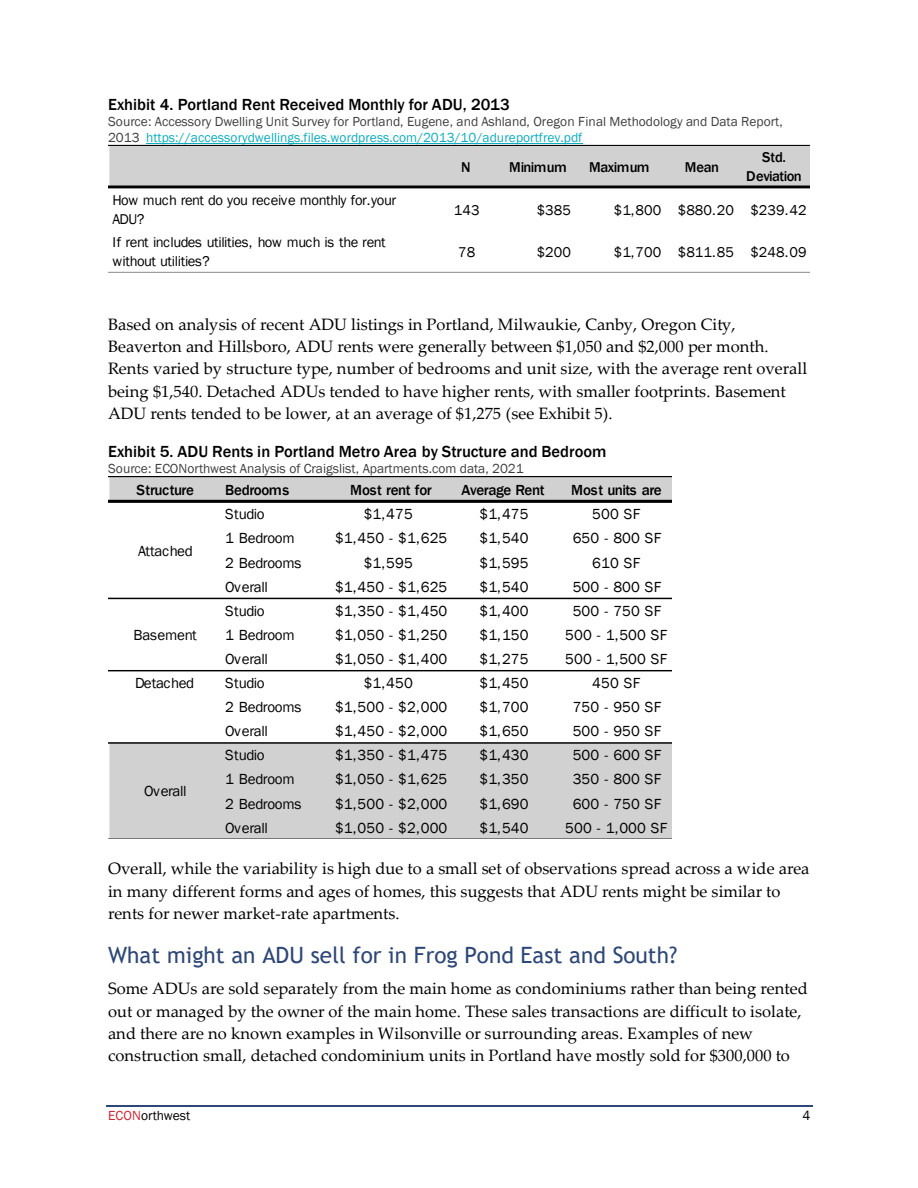
<style>
.page{position:relative;width:918px;height:1188px;background:#fff}
.page>*{position:absolute;margin:0;border:0;box-sizing:border-box;transform-origin:0 0}
.t1{font:22.5px "Trebuchet MS";color:#2d4778}
.t2{font:16.5px/22.2px "Palatino Linotype";color:#000}
.t3{font:500 16.5px "Franklin Gothic";color:#000}
.t4{font:15px "Franklin Gothic";letter-spacing:.005em;color:#000}
.t5{font:15px "Franklin Gothic";letter-spacing:-.015em;color:#000}
.t6{font:500 15px "Franklin Gothic";letter-spacing:-.03em;color:#000}
.t7{font:15px "Franklin Gothic";letter-spacing:-.025em;color:#000}
.t8{font:14.55px/19px "Franklin Gothic";letter-spacing:-.02em;color:#000}
.t9{font:14.55px "Franklin Gothic";letter-spacing:.005em;color:#000}
.t10{font:500 14.55px/19px "Franklin Gothic";letter-spacing:-.04em;color:#000;text-align:center}
.t11{font:13.5px/15.3px "Franklin Gothic";color:#404040}
.t12{font:13.5px "Franklin Gothic";letter-spacing:.005em;color:#000}
.s1{color:#0daec1}
.s2{color:#d02432}
</style>
<div class="page">
<hr style="left:106px;top:1105px;width:707px;height:2px;background:#2d4778">
<hr style="left:146px;top:143px;width:437px;height:1px;background:#0daec1">
<svg style="left:108px;top:145px;width:702px;height:43px;background:#c0c0c0"></svg>
<svg style="left:108px;top:272px;width:702px;height:1px"></svg>
<div style="left:109px;top:744px;width:563px;height:95px;background:#d1d1d1"></div>
<svg style="left:108px;top:476px;width:564px;height:27px;background:#b0b0b0"></svg>
<svg style="left:108px;top:598px;width:564px;height:1px"></svg>
<svg style="left:108px;top:670px;width:564px;height:1px"></svg>
<svg style="left:108px;top:742px;width:564px;height:2px"></svg>
<p class="t3" style="left:108px;top:95px;width:403px">Exhibit 4. Portland Rent Received Monthly for ADU, 2013</p>
<p class="t11" style="left:108px;top:114px;width:676px">Source: Accessory Dwelling Unit Survey for Portland, Eugene, and Ashland, Oregon Final Methodology and Data Report,<br>2013 <span class="s1">https://accessorydwellings.files.wordpress.com/2013/10/adureportfrev.pdf</span></p>
<p class="t10" style="left:461px;top:158px;width:11px">N</p>
<p class="t10" style="left:509px;top:158px;width:59px">Minimum</p>
<p class="t10" style="left:589px;top:158px;width:62px">Maximum</p>
<p class="t10" style="left:685px;top:158px;width:36px">Mean</p>
<p class="t10" style="left:746px;top:147px;width:57px">Std.<br>Deviation</p>
<p class="t8" style="left:112px;top:190px;width:285px">How much rent do you receive monthly for.your<br>ADU?</p>
<p class="t8" style="left:454px;top:200px;width:27px">143</p>
<p class="t8" style="left:537px;top:200px;width:36px">$385</p>
<p class="t9" style="left:614px;top:202px;width:194px">$1,800 $880.20 $239.42</p>
<p class="t8" style="left:112px;top:232px;width:275px">If rent includes utilities, how much is the rent without utilities?</p>
<p class="t8" style="left:458px;top:242px;width:19px">78</p>
<p class="t8" style="left:537px;top:242px;width:36px">$200</p>
<p class="t9" style="left:614px;top:244px;width:194px">$1,700 $811.85 $248.09</p>
<p class="t2" style="left:108px;top:315px;width:701px">Based on analysis of recent ADU listings in Portland, Milwaukie, Canby, Oregon City, Beaverton and Hillsboro, ADU rents were generally between $1,050 and $2,000 per month.<br>Rents varied by structure type, number of bedrooms and unit size, with the average rent overall being $1,540. Detached ADUs tended to have higher rents, with smaller footprints. Basement ADU rents tended to be lower, at an average of $1,275 (see Exhibit 5).</p>
<p class="t3" style="left:108px;top:442px;width:500px">Exhibit 5. ADU Rents in Portland Metro Area by Structure and Bedroom</p>
<p class="t11" style="left:108px;top:460px;width:417px">Source: ECONorthwest Analysis of Craigslist, Apartments.com data, 2021</p>
<p class="t6" style="left:137px;top:482px;width:59px">Structure</p>
<p class="t6" style="left:225px;top:482px;width:66px">Bedrooms</p>
<p class="t6" style="left:350px;top:482px;width:83px">Most rent for</p>
<p class="t6" style="left:461px;top:482px;width:85px">Average Rent</p>
<p class="t6" style="left:571px;top:482px;width:92px">Most units are</p>
<p class="t4" style="left:225px;top:506px;width:41px">Studio</p>
<p class="t4" style="left:364px;top:506px;width:51px">$1,475</p>
<p class="t4" style="left:479px;top:506px;width:51px">$1,475</p>
<p class="t4" style="left:592px;top:506px;width:50px">500 SF</p>
<p class="t5" style="left:225px;top:530px;width:71px">1 Bedroom</p>
<p class="t4" style="left:335px;top:530px;width:114px">$1,450 - $1,625</p>
<p class="t4" style="left:479px;top:530px;width:51px">$1,540</p>
<p class="t4" style="left:573px;top:530px;width:90px">650 - 800 SF</p>
<p class="t5" style="left:225px;top:554px;width:78px">2 Bedrooms</p>
<p class="t4" style="left:364px;top:554px;width:51px">$1,595</p>
<p class="t4" style="left:479px;top:554px;width:51px">$1,595</p>
<p class="t4" style="left:592px;top:554px;width:50px">610 SF</p>
<p class="t7" style="left:225px;top:578px;width:44px">Overall</p>
<p class="t4" style="left:335px;top:578px;width:114px">$1,450 - $1,625</p>
<p class="t4" style="left:479px;top:578px;width:51px">$1,540</p>
<p class="t4" style="left:573px;top:578px;width:90px">500 - 800 SF</p>
<p class="t4" style="left:225px;top:602px;width:41px">Studio</p>
<p class="t4" style="left:335px;top:602px;width:114px">$1,350 - $1,450</p>
<p class="t4" style="left:479px;top:602px;width:51px">$1,400</p>
<p class="t4" style="left:573px;top:602px;width:90px">500 - 750 SF</p>
<p class="t5" style="left:225px;top:626px;width:71px">1 Bedroom</p>
<p class="t4" style="left:335px;top:626px;width:114px">$1,050 - $1,250</p>
<p class="t4" style="left:479px;top:626px;width:51px">$1,150</p>
<p class="t4" style="left:565px;top:626px;width:104px">500 - 1,500 SF</p>
<p class="t7" style="left:225px;top:650px;width:44px">Overall</p>
<p class="t4" style="left:335px;top:650px;width:114px">$1,050 - $1,400</p>
<p class="t4" style="left:479px;top:650px;width:51px">$1,275</p>
<p class="t4" style="left:565px;top:650px;width:104px">500 - 1,500 SF</p>
<p class="t7" style="left:135px;top:674px;width:61px">Detached</p>
<p class="t4" style="left:225px;top:674px;width:41px">Studio</p>
<p class="t4" style="left:364px;top:674px;width:51px">$1,450</p>
<p class="t4" style="left:479px;top:674px;width:51px">$1,450</p>
<p class="t4" style="left:592px;top:674px;width:50px">450 SF</p>
<p class="t5" style="left:225px;top:698px;width:78px">2 Bedrooms</p>
<p class="t4" style="left:335px;top:698px;width:114px">$1,500 - $2,000</p>
<p class="t4" style="left:479px;top:698px;width:51px">$1,700</p>
<p class="t4" style="left:573px;top:698px;width:90px">750 - 950 SF</p>
<p class="t7" style="left:225px;top:722px;width:44px">Overall</p>
<p class="t4" style="left:335px;top:722px;width:114px">$1,450 - $2,000</p>
<p class="t4" style="left:479px;top:722px;width:51px">$1,650</p>
<p class="t4" style="left:573px;top:722px;width:90px">500 - 950 SF</p>
<p class="t4" style="left:225px;top:747px;width:41px">Studio</p>
<p class="t4" style="left:335px;top:747px;width:114px">$1,350 - $1,475</p>
<p class="t4" style="left:479px;top:747px;width:51px">$1,430</p>
<p class="t4" style="left:573px;top:747px;width:90px">500 - 600 SF</p>
<p class="t5" style="left:225px;top:771px;width:71px">1 Bedroom</p>
<p class="t4" style="left:335px;top:771px;width:114px">$1,050 - $1,625</p>
<p class="t4" style="left:479px;top:771px;width:51px">$1,350</p>
<p class="t4" style="left:573px;top:771px;width:90px">350 - 800 SF</p>
<p class="t5" style="left:225px;top:795px;width:78px">2 Bedrooms</p>
<p class="t4" style="left:335px;top:795px;width:114px">$1,500 - $2,000</p>
<p class="t4" style="left:479px;top:795px;width:51px">$1,690</p>
<p class="t4" style="left:573px;top:795px;width:90px">600 - 750 SF</p>
<p class="t7" style="left:225px;top:819px;width:44px">Overall</p>
<p class="t4" style="left:335px;top:819px;width:114px">$1,050 - $2,000</p>
<p class="t4" style="left:479px;top:819px;width:51px">$1,540</p>
<p class="t4" style="left:565px;top:819px;width:104px">500 - 1,000 SF</p>
<p class="t5" style="left:138px;top:542px;width:56px">Attached</p>
<p class="t5" style="left:134px;top:626px;width:65px">Basement</p>
<p class="t7" style="left:144px;top:783px;width:44px">Overall</p>
<p class="t2" style="left:108px;top:860px;width:703px">Overall, while the variability is high due to a small set of observations spread across a wide area in many different forms and ages of homes, this suggests that ADU rents might be similar to rents for newer market-rate apartments.</p>
<h2 class="t1" style="left:108px;top:942px;width:571px">What might an ADU sell for in Frog Pond East and South?</h2>
<p class="t2" style="left:108px;top:980px;width:701px">Some ADUs are sold separately from the main home as condominiums rather than being rented out or managed by the owner of the main home. These sales transactions are difficult to isolate, and there are no known examples in Wilsonville or surrounding areas. Examples of new construction small, detached condominium units in Portland have mostly sold for $300,000 to</p>
<p class="t12" style="left:108px;top:1108px;width:84px"><span class="s2">ECON</span>orthwest</p>
<p class="t12" style="left:802px;top:1108px;width:9px">4</p>
</div>
